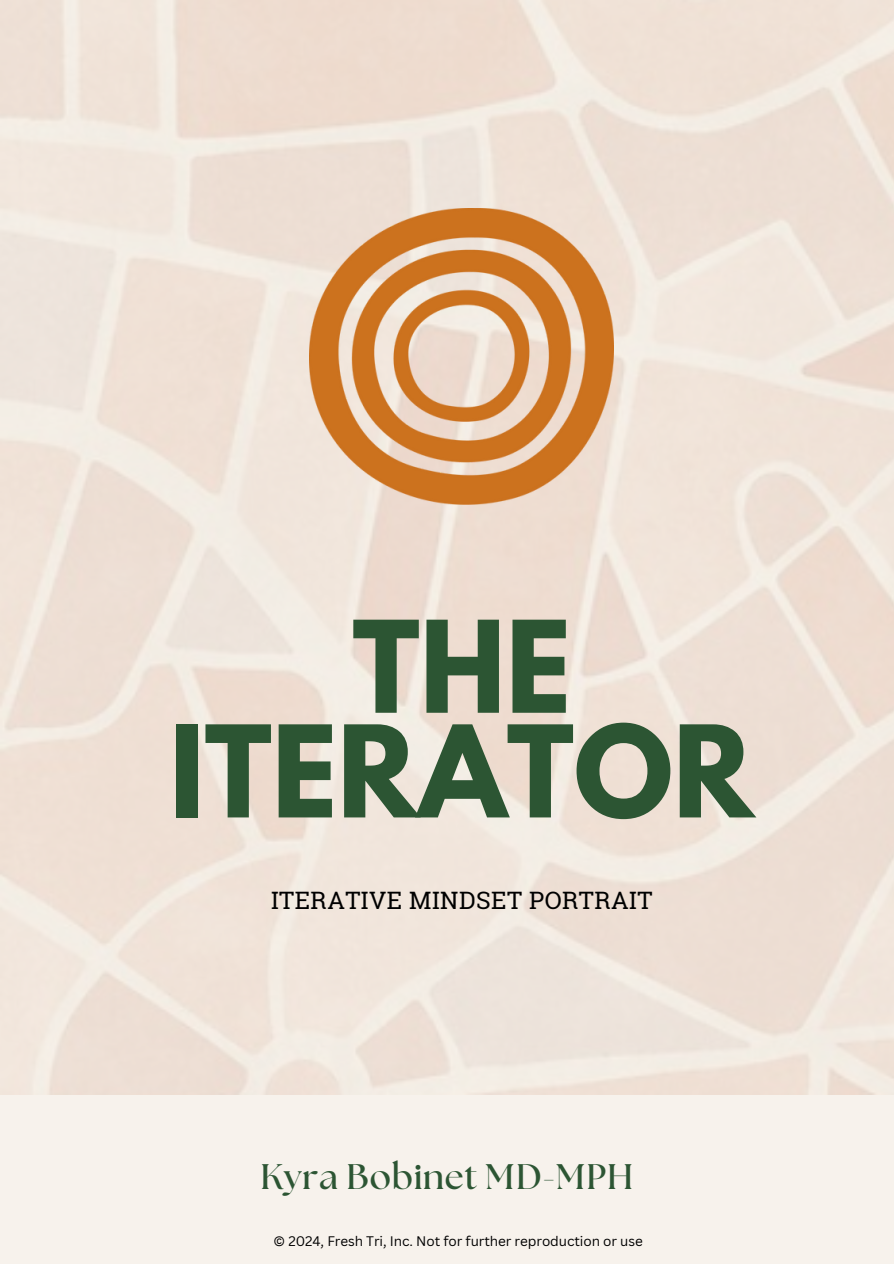
<style>
.page{position:relative;width:894px;height:1264px;background:#fff}
.page>*{position:absolute;margin:0;border:0;box-sizing:border-box;transform-origin:0 0}
.t1{font:700 112.8px/104.7px "League Spartan";color:#2c5533;text-align:center}
.t2{font:700 35.4px "The Seasons";letter-spacing:.02em;color:#2c5533}
.t3{font:24px "Roboto Slab";letter-spacing:.02em;color:#000}
.t4{font:13.5px "Canva Sans";letter-spacing:-.005em;color:#000}
</style>
<div class="page">
<div style="left:0;top:0;width:893px;height:1263px;background:#f7f2ec"></div>
<img style="left:0;top:0;width:893px;height:1094px">
<img style="left:310px;top:208px;width:303px;height:296px">
<h3 class="t1" style="left:170px;top:629px;width:585px">THE<br>ITERATOR</h3>
<h1 class="t3" style="left:271px;top:883px;width:383px">ITERATIVE MINDSET PORTRAIT</h1>
<p class="t2" style="left:260px;top:1160px;width:374px">Kyra Bobinet MD-MPH</p>
<h2 class="t4" style="left:273px;top:1231px;width:370px">© 2024, Fresh Tri, Inc. Not for further reproduction or use</h2>
</div>
